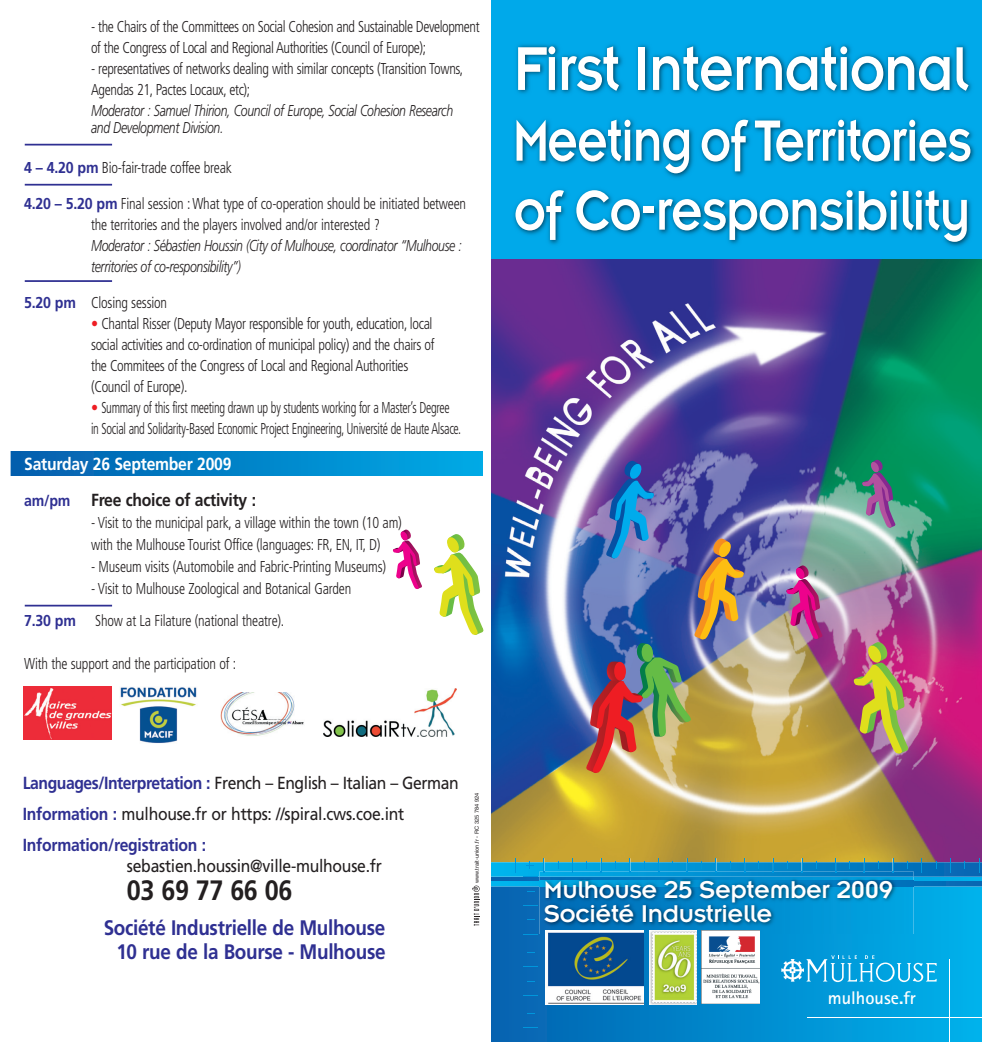
<style>
.page{position:relative;width:982px;height:1042px;background:#fff}
.page>*{position:absolute;margin:0;border:0;box-sizing:border-box;transform-origin:0 0}
.t1{font:67.9px "Insignia New";letter-spacing:-.015em;color:#fff;scale:.87 1}
.t2{font:63.88px "Insignia New";letter-spacing:-.02em;color:#fff;scale:.81 1}
.t3{font:61.6px "Insignia New";letter-spacing:-.015em;color:#fff;scale:.87 1}
.t4{font:700 28px "Frutiger";letter-spacing:-.015em;color:#231f20;scale:.9 1}
.t5{font:26.78px/24.5px "Insignia New";letter-spacing:-.015em;color:#fff}
.t6{font:700 21px/24.5px "Frutiger";letter-spacing:-.015em;color:#2f3092;text-align:right;scale:.9 1}
.t7{font:700 18.38px "Rotis Sans Serif";color:#fff}
.t8{font:17.5px/31px "Frutiger";letter-spacing:-.015em;color:#231f20;scale:.9 1}
.t9{font:700 17.5px/36.8px "Frutiger";letter-spacing:-.015em;color:#fff;scale:.9 1}
.t10{font:300 condensed 15.75px/21px "Frutiger";letter-spacing:-.025em;color:#231f20;scale:.9 1}
.t11{font:italic 300 15.75px/17.5px "Frutiger";letter-spacing:-.03em;color:#231f20;scale:.78 1}
.t12{font:300 condensed 15.75px/21px "Frutiger";letter-spacing:-.025em;color:#231f20;scale:.78 1}
.t13{font:5.6px "Helvetica";letter-spacing:.005em;color:#231f20}
.s1{font-weight:700;font-stretch:normal;color:#2f3092}
.s2{color:#ee1d23}
.s3{font-size:15.75px;color:#2f3092}
.s4{color:#231f20}
.s5{font-weight:700;color:#2f3092}
</style>
<div class="page">
<div style="left:11px;top:451px;width:471px;height:24px;background:linear-gradient(to right,#045dac,#00aae6)"></div>
<img style="left:323px;top:688px;width:133px;height:47px">
<img style="left:120px;top:687px;width:77px;height:56px">
<img style="left:23px;top:686px;width:88px;height:53px">
<img style="left:220px;top:692px;width:84px;height:44px">
<svg style="left:472px;top:885px;width:7px;height:40px"></svg>
<hr style="left:25px;top:144px;width:87px;height:1px;background:#2f3092">
<hr style="left:25px;top:184px;width:87px;height:1px;background:#2f3092">
<hr style="left:25px;top:280px;width:87px;height:2px;background:#2f3092">
<hr style="left:25px;top:604px;width:87px;height:2px;background:#2f3092">
<svg style="left:434px;top:534px;width:50px;height:101px"></svg>
<svg style="left:393px;top:529px;width:29px;height:60px"></svg>
<img style="left:491px;top:259px;width:491px;height:599px">
<div style="left:491px;top:0;width:491px;height:259px;background:#00a9ea"></div>
<svg style="left:491px;top:891px;width:491px;height:150px;background:#048ed0"></svg>
<svg style="left:781px;top:955px;width:155px;height:27px;background:#36b2e4"></svg>
<hr style="left:949px;top:959px;width:1px;height:82px;background:#fff">
<hr style="left:808px;top:1016px;width:174px;height:1px;background:#fff">
<img style="left:513px;top:44px;width:462px;height:203px">
<svg style="left:523px;top:905px;width:15px;height:1px"></svg>
<svg style="left:523px;top:933px;width:15px;height:1px"></svg>
<svg style="left:523px;top:966px;width:15px;height:1px"></svg>
<svg style="left:523px;top:994px;width:15px;height:1px"></svg>
<svg style="left:523px;top:1027px;width:15px;height:1px"></svg>
<img style="left:539px;top:891px;width:374px;height:42px">
<svg style="left:491px;top:858px;width:491px;height:33px;background:#1b89b5"></svg>
<svg style="left:861px;top:459px;width:35px;height:69px;background:#6a7f8c"></svg>
<svg style="left:785px;top:564px;width:38px;height:75px;background:#b86198"></svg>
<svg style="left:852px;top:641px;width:58px;height:113px;background:#b48362"></svg>
<img style="left:584px;top:460px;width:161px;height:313px">
<img style="left:649px;top:930px;width:47px;height:74px">
<img style="left:701px;top:930px;width:59px;height:73px">
<img style="left:546px;top:930px;width:98px;height:74px">
<p class="t10" style="left:91px;top:17px;width:433px">- the Chairs of the Committees on Social Cohesion and Sustainable Development of the Congress of Local and Regional Authorities (Council of Europe);</p>
<p class="t10" style="left:91px;top:59px;width:415px">- representatives of networks dealing with similar concepts (Transition Towns,<br>Agendas 21, Pactes Locaux, etc);</p>
<p class="t11" style="left:91px;top:103px;width:466px">Moderator : Samuel Thirion, Council of Europe, Social Cohesion Research and Development Division.</p>
<p class="t10" style="left:24px;top:158px;width:232px"><span class="s1">4 – 4.20 pm</span> Bio-fair-trade coffee break</p>
<p class="t10" style="left:91px;top:194px;width:418px;text-indent:-67px"><span class="s1">4.20 – 5.20 pm</span> Final session : What type of co-operation should be initiated between the territories and the players involved and/or interested ?</p>
<p class="t11" style="left:91px;top:236px;width:477px;line-height:21px">Moderator : Sébastien Houssin (City of Mulhouse, coordinator “Mulhouse : territories of co-responsibility”)</p>
<p class="t10" style="left:24px;top:293px;width:160px"><span class="s1">5.20 pm</span> Closing session</p>
<p class="t10" style="left:91px;top:314px;width:383px"><span class="s2">•</span> Chantal Risser (Deputy Mayor responsible for youth, education, local social activities and co-ordination of municipal policy) and the chairs of the Commitees of the Congress of Local and Regional Authorities (Council of Europe).</p>
<p class="t12" style="left:91px;top:398px;width:476px"><span class="s2">•</span> Summary of this first meeting drawn up by students working for a Master’s Degree in Social and Solidarity-Based Economic Project Engineering, Université de Haute Alsace.</p>
<p class="t9" style="left:24px;top:446px;width:259px">Saturday 26 September 2009 <span class="s3">am/pm</span> <span class="s4">Free choice of activity :</span></p>
<p class="t10" style="left:91px;top:513px;width:347px;line-height:21.9px">- Visit to the municipal park, a village within the town (10 am) with the Mulhouse Tourist Office (languages: FR, EN, IT, D)</p>
<p class="t10" style="left:91px;top:557px;width:329px">- Museum visits (Automobile and Fabric-Printing Museums)</p>
<p class="t10" style="left:24px;top:573px;width:365px;line-height:31.8px;text-indent:67px">- Visit to Mulhouse Zoological and Botanical Garden<br><span class="s1">7.30 pm</span> Show at La Filature (national theatre).</p>
<p class="t10" style="left:24px;top:654px;width:237px">With the support and the participation of :</p>
<h1 class="t1" style="left:513px;top:47px;width:524px">First International</h1>
<h2 class="t2" style="left:513px;top:120px;width:568px">Meeting of Territories</h2>
<h3 class="t3" style="left:514px;top:191px;width:526px">of Co-responsibility</h3>
<p class="t8" style="left:23px;top:769px;width:486px"><span class="s5">Languages/Interpretation :</span> French – English – Italian – German<br><span class="s5">Information :</span> mulhouse.fr or https: //spiral.cws.coe.int<br><span class="s5">Information/registration :</span></p>
<p class="t8" style="left:127px;top:851px;width:285px">sebastien.houssin@ville-mulhouse.fr</p>
<h3 class="t4" style="left:127px;top:879px;width:185px">03 69 77 66 06</h3>
<h3 class="t6" style="left:104px;top:916px;width:315px">Société Industrielle de Mulhouse<br>10 rue de la Bourse - Mulhouse</h3>
<p class="t13" style="left:475px;top:883px;width:92px;rotate:-90deg">www.trait-union.fr - RC 325 784 924</p>
<h3 class="t5" style="left:544px;top:879px;width:351px">Mulhouse 25 September 2009<br>Société Industrielle</h3>
<p class="t7" style="left:828px;top:991px;width:90px">mulhouse.fr</p>
</div>
